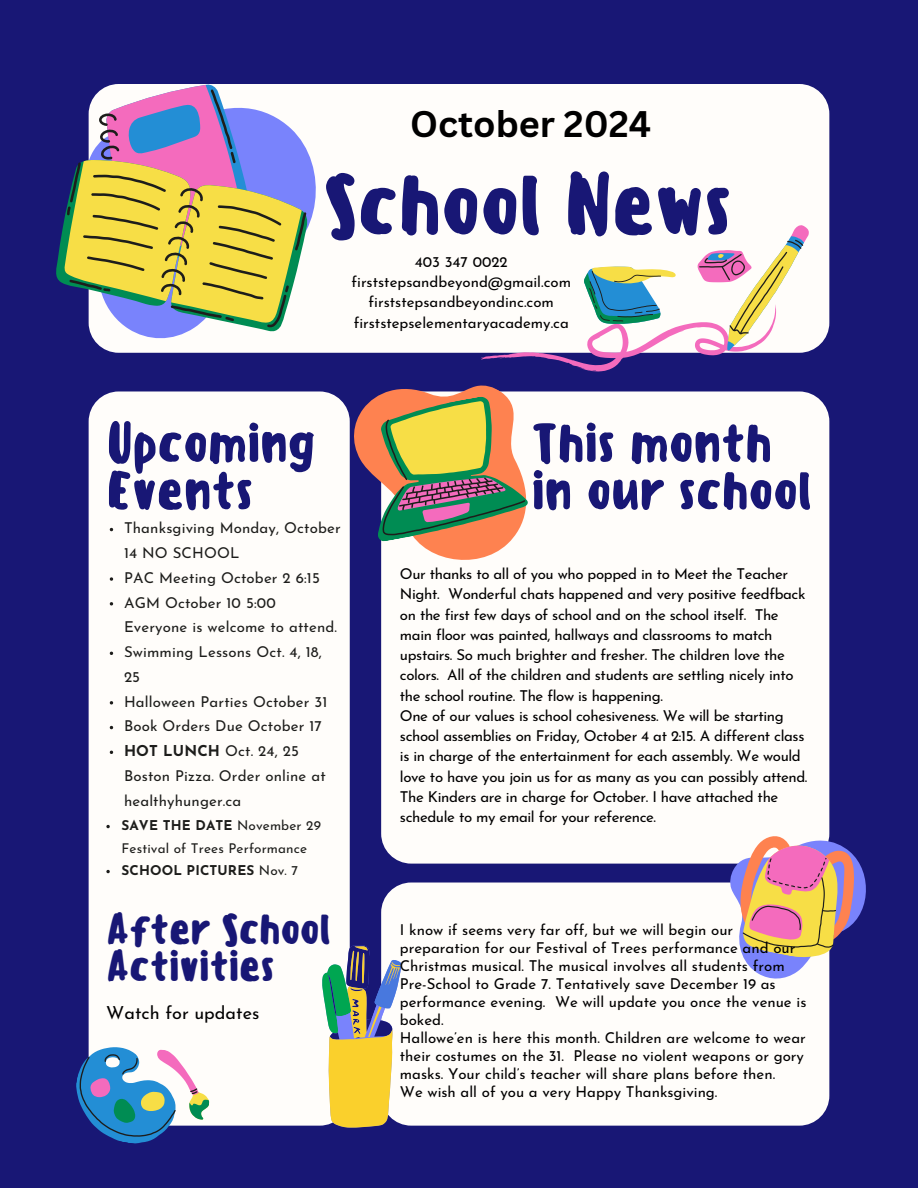
<style>
.page{position:relative;width:918px;height:1188px;background:#181775}
.page>*{position:absolute;margin:0;border:0;box-sizing:border-box;transform-origin:0 0}
.t1{font:500 84px "Sensei";letter-spacing:-.025em;color:#181775}
.t2{font:500 52.95px/47.4px "Sensei";letter-spacing:-.025em;color:#181775}
.t3{font:500 42px/37.2px "Sensei";letter-spacing:-.025em;color:#181775}
.t4{font:700 36px "Canva Sans";color:#000}
.t5{font:18px "Josefin Sans";color:#000}
.t6{font:15px/20.2px "Josefin Sans";letter-spacing:-.025em;color:#000}
.t7{font:15px/18px "Josefin Sans";color:#000}
.t8{font:15px/24.8px "Josefin Sans";letter-spacing:.01em;color:#1d1d1b}
.t9{font:13.5px/22.5px "Josefin Sans";letter-spacing:.01em;color:#1d1d1b}
.t10{font:700 13.5px "Josefin Sans";letter-spacing:.01em;color:#1d1d1b}
.s1{font-weight:700}
.s2{font-weight:400}
</style>
<div class="page">
<div style="left:89px;top:84px;width:740px;height:269px;background:#fffdfa;border-radius:30px"></div>
<div style="left:381px;top:391px;width:448px;height:473px;background:#fffdfa;border-radius:30px"></div>
<div style="left:89px;top:391px;width:261px;height:735px;background:#fffdfa;border-radius:30px"></div>
<svg style="left:309px;top:352px;width:270px;height:248px"></svg>
<svg style="left:357px;top:392px;width:174px;height:151px"></svg>
<svg style="left:90px;top:149px;width:276px;height:242px"></svg>
<svg style="left:56px;top:160px;width:252px;height:172px"></svg>
<svg style="left:64px;top:84px;width:153px;height:239px"></svg>
<svg style="left:67px;top:89px;width:239px;height:238px"></svg>
<div style="left:381px;top:883px;width:448px;height:243px;background:#fffdfa;border-radius:30px"></div>
<svg style="left:322px;top:945px;width:80px;height:182px"></svg>
<svg style="left:697px;top:806px;width:169px;height:202px"></svg>
<svg style="left:76px;top:1039px;width:135px;height:105px"></svg>
<svg style="left:477px;top:225px;width:332px;height:147px"></svg>
<svg style="left:110px;top:577px;width:3px;height:4px"></svg>
<svg style="left:106px;top:825px;width:4px;height:3px"></svg>
<svg style="left:106px;top:870px;width:4px;height:3px"></svg>
<p class="t4" style="left:410px;top:99px;width:243px">October 2024</p>
<p class="t1" style="left:322px;top:155px;width:413px">School News</p>
<p class="t7" style="left:352px;top:253px;width:221px;line-height:20.2px;text-align:center">403 347 0022 firststepsandbeyond@gmail.com firststepsandbeyondinc.com firststepselementaryacademy.ca</p>
<h4 class="t2" style="left:106px;top:420px;width:212px">Upcoming<br>Events</h4>
<h1 class="t8" style="left:124px;top:517px;width:218px">Thanksgiving Monday, October<br>14 NO SCHOOL</h1>
<p class="t8" style="left:124px;top:567px;width:197px">PAC Meeting October 2 6:15</p>
<h6 class="t8" style="left:124px;top:592px;width:215px">AGM October 10 5:00<br>Everyone is welcome to attend.</h6>
<p class="t8" style="left:124px;top:641px;width:199px">Swimming Lessons Oct. 4, 18,<br>25</p>
<p class="t8" style="left:124px;top:691px;width:205px">Halloween Parties October 31</p>
<p class="t8" style="left:124px;top:715px;width:199px">Book Orders Due October 17</p>
<p class="t8" style="left:124px;top:740px;width:203px"><span class="s1">HOT LUNCH</span> Oct. 24, 25<br>Boston Pizza. Order online at healthyhunger.ca</p>
<h2 class="t9" style="left:121px;top:816px;width:201px"><span class="s1">SAVE THE DATE</span> November 29<br>Festival of Trees Performance</h2>
<p class="t10" style="left:121px;top:865px;width:178px">SCHOOL PICTURES <span class="s2">Nov. 7</span></p>
<p class="t3" style="left:106px;top:910px;width:227px">After School<br>Activities</p>
<p class="t5" style="left:106px;top:1006px;width:155px">Watch for updates</p>
<p class="t2" style="left:531px;top:420px;width:283px">This month in our school</p>
<p class="t6" style="left:400px;top:565px;width:409px">Our thanks to all of you who popped in to Meet the Teacher Night. Wonderful chats happened and very positive feedfback on the first few days of school and on the school itself. The main floor was painted, hallways and classrooms to match upstairs. So much brighter and fresher. The children love the colors. All of the children and students are settling nicely into the school routine. The flow is happening.<br>One of our values is school cohesiveness. We will be starting school assemblies on Friday, October 4 at 2:15. A different class is in charge of the entertainment for each assembly. We would love to have you join us for as many as you can possibly attend.<br>The Kinders are in charge for October. I have attached the schedule to my email for your reference.</p>
<p class="t7" style="left:400px;top:922px;width:408px">I know if seems very far off, but we will begin our preparation for our Festival of Trees performance and our Christmas musical. The musical involves all students from Pre-School to Grade 7. Tentatively save December 19 as performance evening. We will update you once the venue is boked.<br>Hallowe’en is here this month. Children are welcome to wear their costumes on the 31. Please no violent weapons or gory masks. Your child’s teacher will share plans before then.<br>We wish all of you a very Happy Thanksgiving.</p>
</div>
